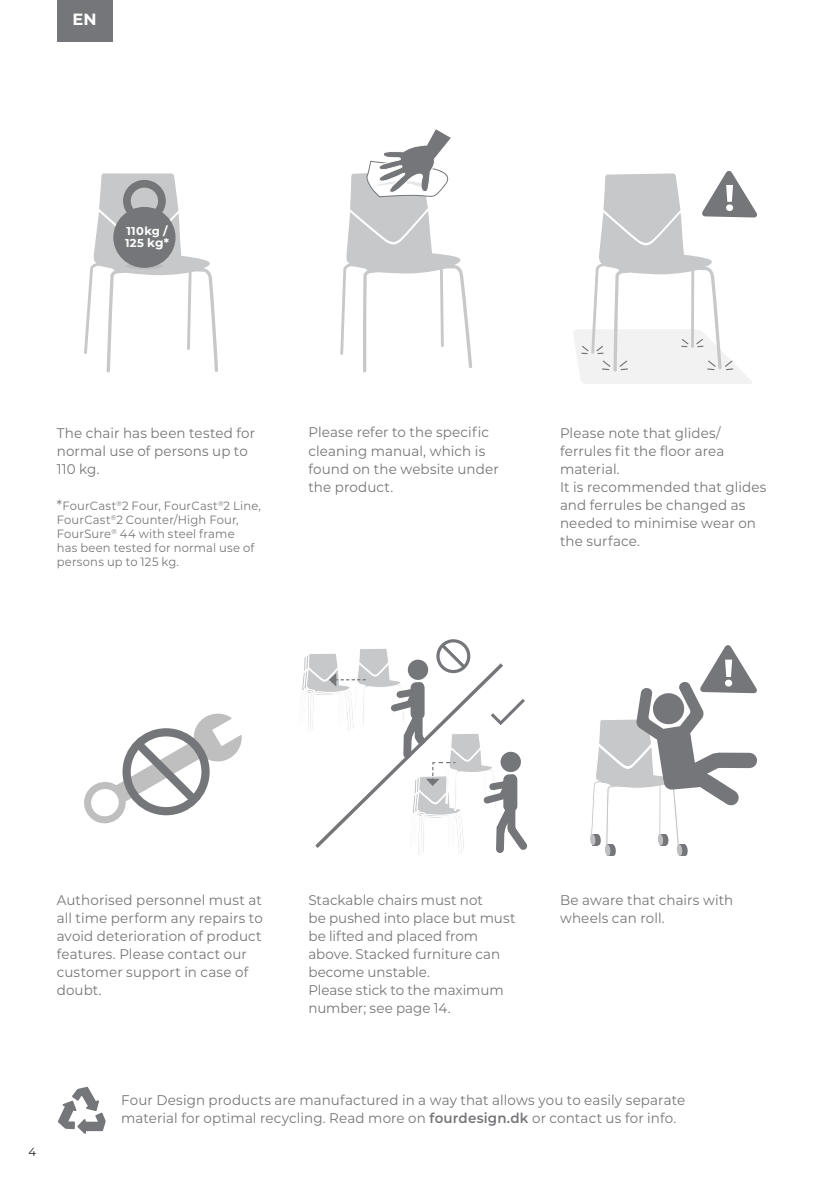
<style>
.page{position:relative;width:840px;height:1191px;background:#fff}
.page>*{position:absolute;margin:0;border:0;box-sizing:border-box;transform-origin:0 0}
.t1{font:700 16.2px "Montserrat";color:#fff}
.t2{font:14px/18px "Montserrat";letter-spacing:.01em;color:#757679;scale:.96 1}
.t3{font:12px/14px "Montserrat";letter-spacing:.015em;color:#757679;scale:.96 1}
.t4{font:11.6px "Montserrat";color:#231f20}
.t5{font:700 11.4px/12px "Montserrat";letter-spacing:.03em;color:#fff}
.s1{font-size:12px}
.s2{font-size:14px}
.s3{font-weight:600}
</style>
<div class="page">
<svg style="left:84px;top:173px;width:134px;height:199px"></svg>
<div style="left:126px;top:263px;width:37px;height:6px;background:#bcbcbe;border-radius:50%"></div>
<div style="left:113px;top:207px;width:62px;height:61px;background:#757679;border-radius:50%"></div>
<div style="left:123px;top:180px;width:43px;height:42px;border:8px solid #757679;border-radius:50%"></div>
<svg style="left:340px;top:129px;width:132px;height:243px"></svg>
<svg style="left:84px;top:713px;width:158px;height:111px"></svg>
<svg style="left:573px;top:171px;width:184px;height:213px"></svg>
<svg style="left:590px;top:645px;width:167px;height:211px"></svg>
<div style="left:57px;top:0;width:55px;height:41px;background:#757679"></div>
<svg style="left:58px;top:1086px;width:48px;height:48px"></svg>
<div style="left:436px;top:639px;width:34px;height:34px;border:3px solid #757679;border-radius:50%"></div>
<svg style="left:302px;top:640px;width:226px;height:215px"></svg>
<p class="t1" style="left:72px;top:8px;width:26px">EN</p>
<p class="t5" style="left:125px;top:225px;width:45px">110kg /<br>125 <span class="s1">kg*</span></p>
<p class="t2" style="left:57px;top:423px;width:208px">The chair has been tested for normal use of persons up to<br>110 kg.</p>
<p class="t3" style="left:57px;top:498px;width:214px"><span class="s2">*</span>FourCast<sup>®</sup>2 Four, FourCast<sup>®</sup>2 Line,<br>FourCast<sup>®</sup>2 Counter/High Four,<br>FourSure<sup>®</sup> 44 with steel frame<br>has been tested for normal use of persons up to 125 kg.</p>
<p class="t2" style="left:308px;top:423px;width:200px">Please refer to the specific cleaning manual, which is found on the website under the product.</p>
<p class="t2" style="left:559px;top:423px;width:216px">Please note that glides/ ferrules fit the floor area material.<br>It is recommended that glides and ferrules be changed as needed to minimise wear on the surface.</p>
<p class="t2" style="left:57px;top:890px;width:216px">Authorised personnel must at all time perform any repairs to avoid deterioration of product features. Please contact our customer support in case of doubt.</p>
<p class="t2" style="left:308px;top:890px;width:217px">Stackable chairs must not<br>be pushed into place but must be lifted and placed from above. Stacked furniture can become unstable.<br>Please stick to the maximum number; see page 14.</p>
<p class="t2" style="left:559px;top:890px;width:182px">Be aware that chairs with wheels can roll.</p>
<p class="t4" style="left:28px;top:1143px;width:9px">4</p>
<p class="t2" style="left:121px;top:1090px;width:588px">Four Design products are manufactured in a way that allows you to easily separate material for optimal recycling. Read more on <span class="s3">fourdesign.dk</span> or contact us for info.</p>
</div>
